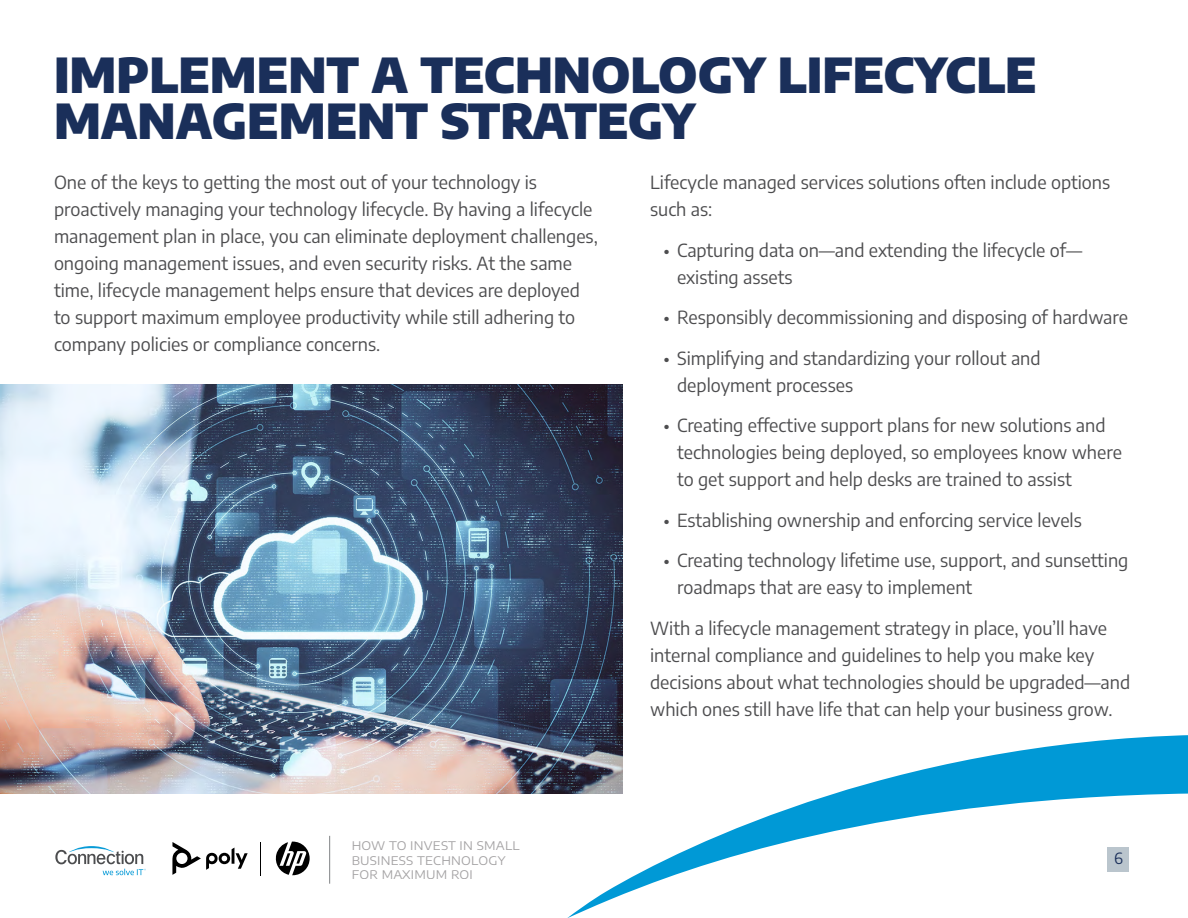
<style>
.page{position:relative;width:1188px;height:918px;background:#fff}
.page>*{position:absolute;margin:0;border:0;box-sizing:border-box;transform-origin:0 0}
.t1{font:900 48px/46.5px "Encode Sans";color:#1a2f5a}
.t2{font:18px/27px "Encode Sans";color:#4d4d4f}
.t3{font:15.45px "Encode Sans";color:#1a2f5a}
.t4{font:11.85px/14.2px "Encode Sans Expanded";letter-spacing:.02em;color:#676466}
</style>
<div class="page">
<img style="left:0;top:384px;width:622px;height:410px">
<svg style="left:567px;top:735px;width:621px;height:183px"></svg>
<hr style="left:329px;top:836px;width:1px;height:48px;background:#818386">
<svg style="left:172px;top:842px;width:76px;height:33px"></svg>
<svg style="left:275px;top:841px;width:35px;height:34px"></svg>
<hr style="left:261px;top:842px;width:1px;height:33px;background:#000">
<svg style="left:55px;top:846px;width:91px;height:29px"></svg>
<h1 class="t1" style="left:54px;top:48px;width:984px">IMPLEMENT A TECHNOLOGY LIFECYCLE<br>MANAGEMENT STRATEGY</h1>
<p class="t2" style="left:54px;top:168px;width:545px">One of the keys to getting the most out of your technology is proactively managing your technology lifecycle. By having a lifecycle management plan in place, you can eliminate deployment challenges, ongoing management issues, and even security risks. At the same time, lifecycle management helps ensure that devices are deployed to support maximum employee productivity while still adhering to company policies or compliance concerns.</p>
<p class="t2" style="left:650px;top:168px;width:462px">Lifecycle managed services solutions often include options such as:</p>
<p class="t2" style="left:677px;top:236px;width:407px;text-indent:-14px">• Capturing data on—and extending the lifecycle of— existing assets</p>
<p class="t2" style="left:664px;top:303px;width:466px">• Responsibly decommissioning and disposing of hardware</p>
<p class="t2" style="left:677px;top:344px;width:365px;text-indent:-14px">• Simplifying and standardizing your rollout and deployment processes</p>
<p class="t2" style="left:677px;top:411px;width:446px;text-indent:-14px">• Creating effective support plans for new solutions and technologies being deployed, so employees know where to get support and help desks are trained to assist</p>
<p class="t2" style="left:664px;top:506px;width:420px">• Establishing ownership and enforcing service levels</p>
<p class="t2" style="left:677px;top:546px;width:453px;text-indent:-14px">• Creating technology lifetime use, support, and sunsetting roadmaps that are easy to implement</p>
<p class="t2" style="left:650px;top:614px;width:482px">With a lifecycle management strategy in place, you’ll have internal compliance and guidelines to help you make key decisions about what technologies should be upgraded—and which ones still have life that can help your business grow.</p>
<p class="t4" style="left:352px;top:838px;width:170px">HOW TO INVEST IN SMALL<br>BUSINESS TECHNOLOGY<br>FOR MAXIMUM ROI</p>
<p class="t3" style="left:1114px;top:848px;width:10px">6</p>
</div>
